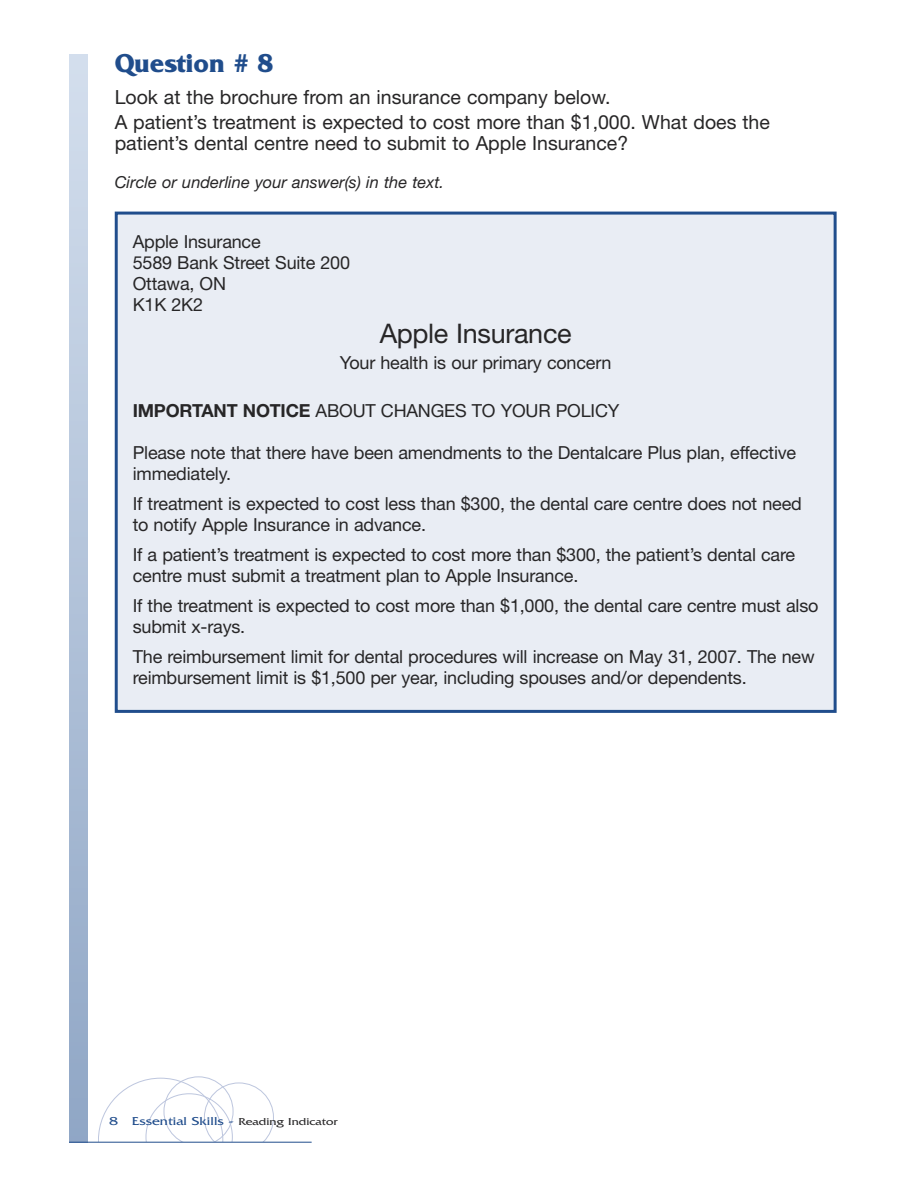
<style>
.page{position:relative;width:918px;height:1188px;background:#fff}
.page>*{position:absolute;margin:0;border:0;box-sizing:border-box;transform-origin:0 0}
.t1{font:27px "Helvetica Neue";letter-spacing:-.01em;color:#272627}
.t2{font:700 27px "Friz Quadrata";color:#204d8c}
.t3{font:19.5px/25.5px "Helvetica Neue";color:#272627}
.t4{font:18px/21px "Helvetica Neue";letter-spacing:-.01em;color:#272627}
.t5{font:italic 16.5px "Helvetica Neue";color:#272627}
.t6{font:12px "Friz Quadrata";color:#204d8c;scale:1.25 1}
.s1{font-weight:700}
.s2{font-size:10.5px;color:#272627}
</style>
<div class="page">
<div style="left:69px;top:54px;width:18px;height:1089px;background:linear-gradient(to bottom,#d3deed,#90a6c5)"></div>
<svg style="left:98px;top:1078px;width:135px;height:64px"></svg>
<div style="left:164px;top:1077px;width:69px;height:69px;border:1px solid #bdc6de;border-radius:50%"></div>
<div style="left:93px;top:1143px;width:447px;height:45px;background:#fff"></div>
<hr style="left:69px;top:1142px;width:243px;height:1px;background:#204d8c">
<div style="left:118px;top:215px;width:716px;height:495px;background:#e9edf4"></div>
<div style="left:115px;top:212px;width:722px;height:501px;border:3px solid #204d8c"></div>
<h1 class="t2" style="left:115px;top:47px;width:160px">Question # 8</h1>
<p class="t3" style="left:115px;top:86px;width:657px">Look at the brochure from an insurance company below.<br>A patient’s treatment is expected to cost more than $1,000. What does the</p>
<p class="t3" style="left:115px;top:132px;width:515px">patient’s dental centre need to submit to Apple Insurance?</p>
<p class="t5" style="left:115px;top:177px;width:331px">Circle or underline your answer(s) in the text.</p>
<p class="t4" style="left:133px;top:233px;width:219px">Apple Insurance<br>5589 Bank Street Suite 200<br>Ottawa, ON<br>K1K 2K2</p>
<h1 class="t1" style="left:380px;top:324px;width:194px">Apple Insurance</h1>
<p class="t4" style="left:340px;top:354px;width:273px">Your health is our primary concern</p>
<p class="t4" style="left:133px;top:402px;width:488px"><span class="s1">IMPORTANT NOTICE</span> ABOUT CHANGES TO YOUR POLICY</p>
<p class="t4" style="left:133px;top:444px;width:665px">Please note that there have been amendments to the Dentalcare Plus plan, effective immediately.</p>
<p class="t4" style="left:133px;top:495px;width:671px">If treatment is expected to cost less than $300, the dental care centre does not need to notify Apple Insurance in advance.</p>
<p class="t4" style="left:133px;top:546px;width:664px">If a patient’s treatment is expected to cost more than $300, the patient’s dental care centre must submit a treatment plan to Apple Insurance.</p>
<p class="t4" style="left:133px;top:597px;width:687px">If the treatment is expected to cost more than $1,000, the dental care centre must also submit x-rays.</p>
<p class="t4" style="left:133px;top:648px;width:683px">The reimbursement limit for dental procedures will increase on May 31, 2007. The new reimbursement limit is $1,500 per year, including spouses and/or dependents.</p>
<p class="t6" style="left:110px;top:1114px;width:184px">8 Essential Skills - <span class="s2">Reading Indicator</span></p>
</div>
